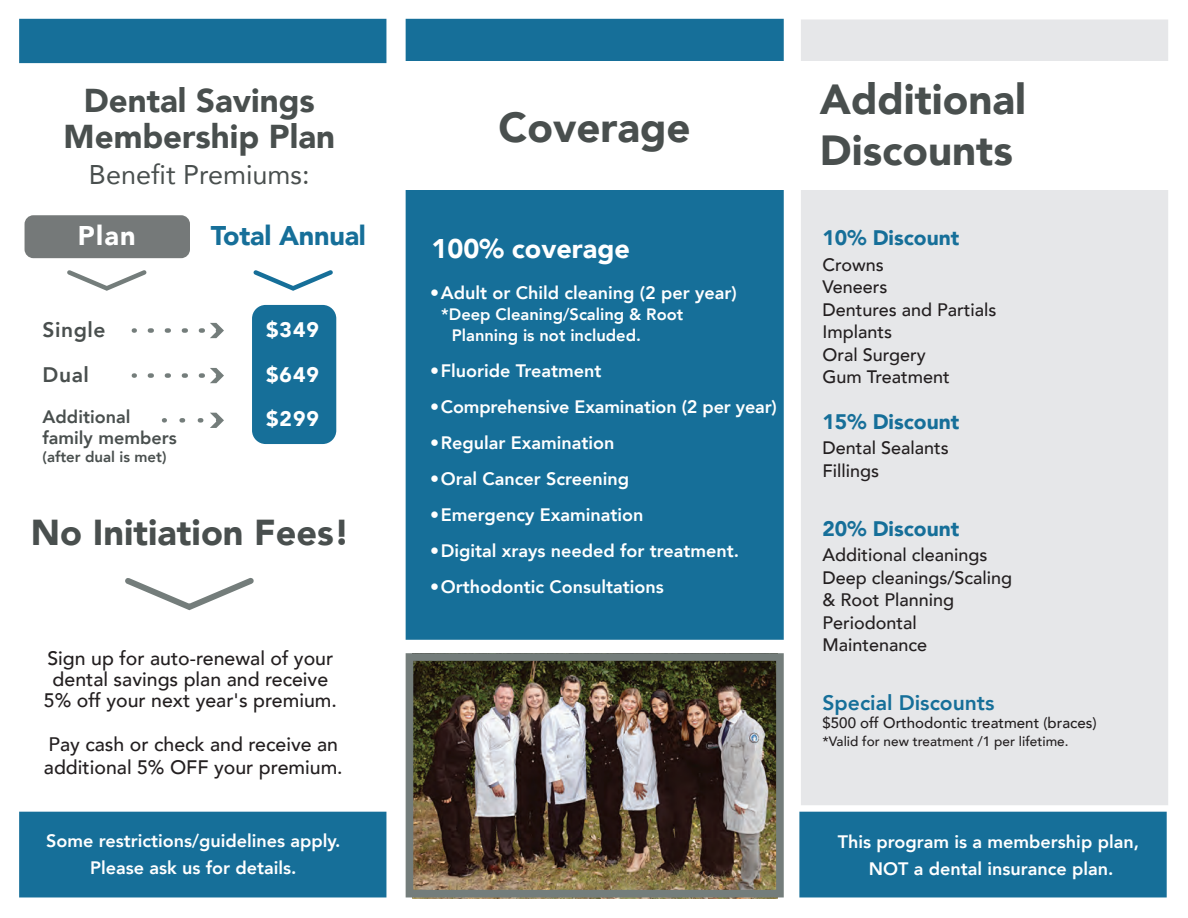
<style>
.page{position:relative;width:1188px;height:918px;background:#fff}
.page>*{position:absolute;margin:0;border:0;box-sizing:border-box;transform-origin:0 0}
.t1{font:900 42px/50.4px "Avenir";color:#494f4e}
.t2{font:900 36px "Avenir";color:#494f4e}
.t3{font:900 33px/36px "Avenir";color:#494f4e;text-align:center}
.t4{font:27px "Avenir";color:#494f4e}
.t5{font:900 27px "Avenir";color:#fff}
.t6{font:900 27px "Avenir";letter-spacing:-.01em;color:#166f99}
.t7{font:900 21px "Avenir";color:#166f99}
.t8{font:800 21px "Avenir";color:#166f99}
.t9{font:900 21px "Avenir";letter-spacing:.05em;color:#fff}
.t10{font:800 21px "Avenir";letter-spacing:.025em;color:#494f4e}
.t11{font:500 19.5px/21px "Avenir";color:#231f20}
.t12{font:800 18px/27px "Avenir";color:#fff;text-align:center}
.t13{font:500 18px/22.5px "Avenir";color:#231f20}
.t14{font:800 18px/21px "Avenir";color:#494f4e}
.t15{font:800 16.5px/21px "Avenir";color:#fff}
.t16{font:500 15px "Avenir";color:#231f20}
.t17{font:800 15px "Avenir";color:#494f4e}
.t18{font:500 13.5px "Avenir";color:#231f20}
</style>
<div class="page">
<div style="left:405px;top:18px;width:379px;height:622px;background:#166f99"></div>
<div style="left:19px;top:18px;width:368px;height:46px;background:#166f99"></div>
<div style="left:252px;top:304px;width:85px;height:140px;background:#166f99"></div>
<div style="left:801px;top:19px;width:367px;height:786px;background:#e6e7e9"></div>
<div style="left:789px;top:61px;width:381px;height:128px;background:#fff"></div>
<div style="left:405px;top:61px;width:379px;height:128px;background:#fff"></div>
<svg style="left:125px;top:578px;width:129px;height:33px"></svg>
<div style="left:799px;top:811px;width:368px;height:87px;background:#166f99"></div>
<div style="left:19px;top:811px;width:368px;height:87px;background:#166f99"></div>
<svg style="left:147px;top:328px;width:56px;height:5px"></svg>
<svg style="left:210px;top:323px;width:14px;height:15px"></svg>
<svg style="left:147px;top:373px;width:56px;height:5px"></svg>
<svg style="left:210px;top:368px;width:14px;height:15px"></svg>
<svg style="left:179px;top:418px;width:22px;height:4px"></svg>
<svg style="left:210px;top:412px;width:14px;height:16px"></svg>
<svg style="left:24px;top:215px;width:166px;height:76px"></svg>
<svg style="left:253px;top:270px;width:80px;height:21px"></svg>
<img style="left:406px;top:653px;width:378px;height:244px">
<h3 class="t3" style="left:64px;top:82px;width:273px">Dental Savings<br>Membership Plan</h3>
<h3 class="t4" style="left:89px;top:153px;width:222px">Benefit Premiums:</h3>
<h3 class="t5" style="left:78px;top:213px;width:60px">Plan</h3>
<h3 class="t6" style="left:211px;top:213px;width:157px">Total Annual</h3>
<p class="t10" style="left:43px;top:313px;width:64px">Single</p>
<p class="t9" style="left:266px;top:311px;width:54px">$349</p>
<p class="t10" style="left:43px;top:358px;width:48px">Dual</p>
<p class="t9" style="left:266px;top:356px;width:54px">$649</p>
<p class="t14" style="left:43px;top:406px;width:136px">Additional family members</p>
<p class="t17" style="left:43px;top:445px;width:125px">(after dual is met)</p>
<p class="t9" style="left:266px;top:400px;width:54px">$299</p>
<h2 class="t2" style="left:31px;top:501px;width:320px">No Initiation Fees!</h2>
<p class="t11" style="left:44px;top:646px;width:294px;text-align:center">Sign up for auto-renewal of your dental savings plan and receive<br>5% off your next year's premium.</p>
<p class="t11" style="left:44px;top:731px;width:300px;line-height:23.4px">Pay cash or check and receive an additional 5% OFF your premium.</p>
<p class="t12" style="left:46px;top:826px;width:296px">Some restrictions/guidelines apply.<br>Please ask us for details.</p>
<h1 class="t1" style="left:498px;top:101px;width:194px">Coverage</h1>
<h3 class="t5" style="left:431px;top:225px;width:200px">100% coverage</h3>
<p class="t12" style="left:430px;top:279px;width:308px">• Adult or Child cleaning (2 per year)</p>
<p class="t15" style="left:452px;top:303px;width:233px;text-indent:-11px">*Deep Cleaning/Scaling &amp; Root<br>Planning is not included.</p>
<p class="t12" style="left:430px;top:357px;width:173px">• Fluoride Treatment</p>
<p class="t12" style="left:430px;top:393px;width:348px">• Comprehensive Examination (2 per year)</p>
<p class="t12" style="left:430px;top:429px;width:186px">• Regular Examination</p>
<p class="t12" style="left:430px;top:465px;width:201px">• Oral Cancer Screening</p>
<p class="t12" style="left:430px;top:501px;width:215px">• Emergency Examination</p>
<p class="t12" style="left:430px;top:537px;width:311px">• Digital xrays needed for treatment.</p>
<p class="t12" style="left:430px;top:573px;width:235px">• Orthodontic Consultations</p>
<h1 class="t1" style="left:820px;top:73px;width:208px">Additional<br>Discounts</h1>
<p class="t7" style="left:822px;top:220px;width:138px">10% Discount</p>
<p class="t13" style="left:822px;top:252px;width:176px">Crowns<br>Veneers<br>Dentures and Partials<br>Implants<br>Oral Surgery<br>Gum Treatment</p>
<p class="t7" style="left:822px;top:403px;width:138px">15% Discount</p>
<p class="t13" style="left:822px;top:436px;width:128px">Dental Sealants<br>Fillings</p>
<p class="t7" style="left:822px;top:510px;width:138px">20% Discount</p>
<p class="t13" style="left:822px;top:542px;width:191px">Additional cleanings<br>Deep cleanings/Scaling &amp; Root Planning<br>Periodontal<br>Maintenance</p>
<p class="t8" style="left:822px;top:685px;width:173px">Special Discounts</p>
<p class="t16" style="left:822px;top:709px;width:276px">$500 off Orthodontic treatment (braces)</p>
<p class="t18" style="left:822px;top:729px;width:247px">*Valid for new treatment /1 per lifetime.</p>
<p class="t12" style="left:838px;top:828px;width:302px">This program is a membership plan,<br>NOT a dental insurance plan.</p>
</div>
